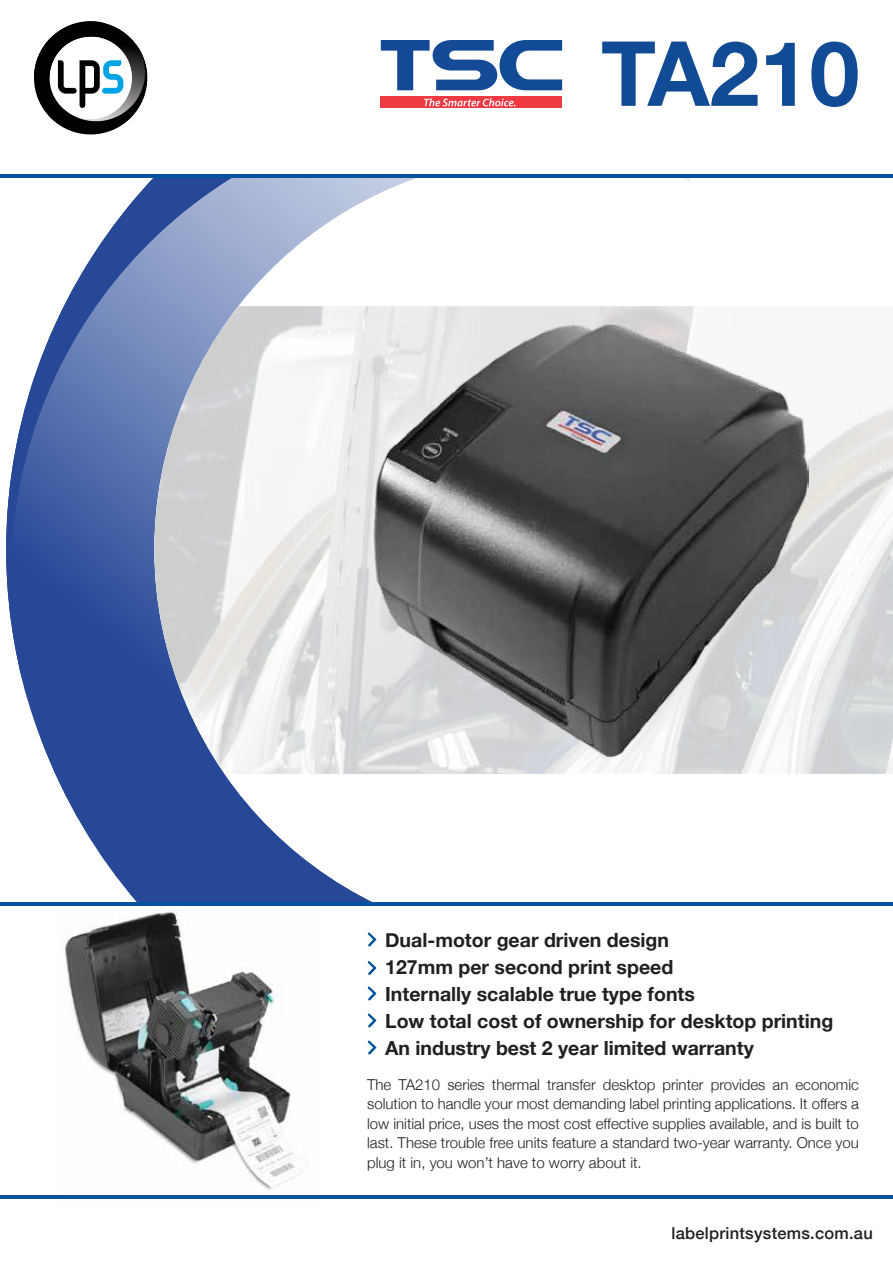
<style>
.page{position:relative;width:893px;height:1263px;background:#fff}
.page>*{position:absolute;margin:0;border:0;box-sizing:border-box;transform-origin:0 0}
.t1{font:700 90px "Helvetica Neue";color:#124b95}
.t2{font:700 19.5px/27px "Helvetica Neue";color:#231f20}
.t3{font:500 16.5px "Helvetica Neue";letter-spacing:.015em;color:#231f20}
.t4{font:300 15px/19.5px "Helvetica Neue";color:#231f20;text-align:justify}
</style>
<div class="page">
<img style="left:59px;top:905px;width:262px;height:286px">
<img style="left:690px;top:306px;width:203px;height:468px">
<svg style="left:34px;top:21px;width:114px;height:114px"></svg>
<svg style="left:381px;top:40px;width:181px;height:50px"></svg>
<div style="left:381px;top:97px;width:181px;height:11px;background:#ef3a44"></div>
<svg style="left:424px;top:98px;width:91px;height:8px"></svg>
<svg style="left:368px;top:932px;width:8px;height:14px"></svg>
<svg style="left:368px;top:961px;width:8px;height:14px"></svg>
<svg style="left:368px;top:986px;width:8px;height:14px"></svg>
<svg style="left:368px;top:1013px;width:8px;height:14px"></svg>
<svg style="left:368px;top:1040px;width:8px;height:14px"></svg>
<hr style="left:0;top:1195px;width:893px;height:4px;background:#00549e">
<svg style="left:40px;top:178px;width:650px;height:724px"></svg>
<svg style="left:6px;top:178px;width:228px;height:560px"></svg>
<hr style="left:0;top:902px;width:893px;height:3px;background:#00549e">
<hr style="left:0;top:174px;width:893px;height:4px;background:#00549e">
<img style="left:374px;top:324px;width:434px;height:432px">
<h1 class="t1" style="left:601px;top:40px;width:260px">TA210</h1>
<h2 class="t2" style="left:385px;top:928px;width:450px">Dual-motor gear driven design<br>127mm per second print speed<br>Internally scalable true type fonts<br>Low total cost of ownership for desktop printing An industry best 2 year limited warranty</h2>
<p class="t4" style="left:367px;top:1076px;width:493px">The TA210 series thermal transfer desktop printer provides an economic solution to handle your most demanding label printing applications. It offers a low initial price, uses the most cost effective supplies available, and is built to last. These trouble free units feature a standard two-year warranty. Once you plug it in, you wonít have to worry about it.</p>
<p class="t3" style="left:671px;top:1226px;width:203px">labelprintsystems.com.au</p>
</div>
